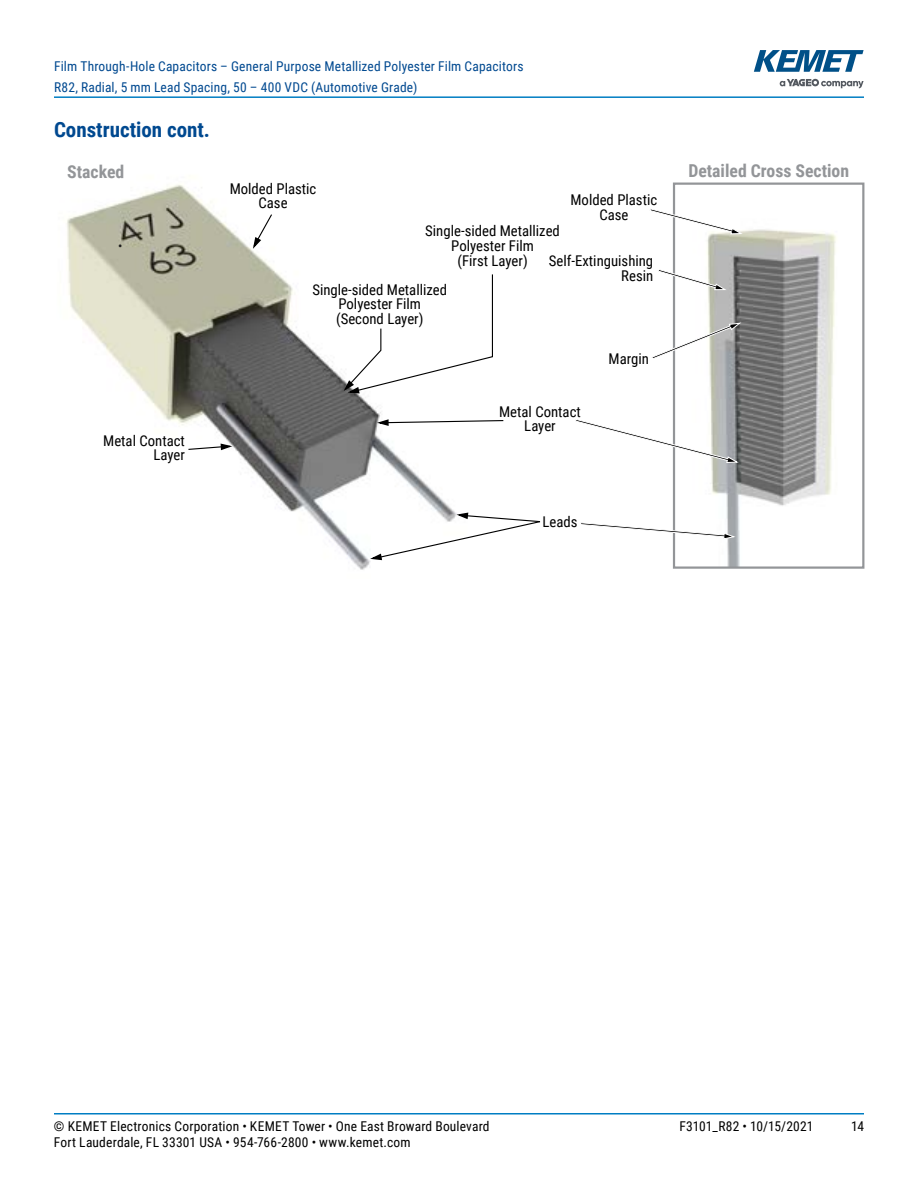
<style>
.page{position:relative;width:918px;height:1188px;background:#fff}
.page>*{position:absolute;margin:0;border:0;box-sizing:border-box;transform-origin:0 0}
.t1{font:22.2px "Myriad Pro";color:#1d1c1d}
.t2{font:700 21px "Roboto Condensed";color:#004990}
.t3{font:700 17.85px "Roboto Condensed";color:#939598}
.t4{font:14.85px/14.9px "Roboto Condensed";color:#000;text-align:center}
.t5{font:13.5px "Roboto Condensed";letter-spacing:.015em;color:#000}
.t6{font:13.5px/21px "Roboto Condensed";letter-spacing:.015em;color:#004990}
</style>
<div class="page">
<hr style="left:54px;top:1113px;width:810px;height:2px;background:#007dc3">
<hr style="left:54px;top:96px;width:810px;height:2px;background:#007dc3">
<svg style="left:780px;top:79px;width:84px;height:9px"></svg>
<svg style="left:754px;top:50px;width:110px;height:22px"></svg>
<img style="left:67px;top:184px;width:388px;height:386px">
<img style="left:707px;top:229px;width:129px;height:337px">
<div style="left:673px;top:183px;width:191px;height:386px;border:2px solid #939598"></div>
<svg style="left:252px;top:213px;width:21px;height:38px"></svg>
<svg style="left:187px;top:443px;width:48px;height:8px"></svg>
<svg style="left:374px;top:418px;width:130px;height:9px"></svg>
<svg style="left:368px;top:512px;width:173px;height:49px"></svg>
<svg style="left:342px;top:273px;width:151px;height:121px"></svg>
<svg style="left:576px;top:418px;width:164px;height:45px"></svg>
<svg style="left:652px;top:322px;width:90px;height:38px"></svg>
<svg style="left:581px;top:522px;width:155px;height:18px"></svg>
<svg style="left:650px;top:208px;width:94px;height:27px"></svg>
<svg style="left:658px;top:268px;width:69px;height:22px"></svg>
<p class="t6" style="left:54px;top:55px;width:471px">Film Through-Hole Capacitors – General Purpose Metallized Polyester Film Capacitors<br>R82, Radial, 5 mm Lead Spacing, 50 – 400 VDC (Automotive Grade)</p>
<h2 class="t2" style="left:54px;top:115px;width:158px">Construction cont.</h2>
<p class="t3" style="left:67px;top:159px;width:59px">Stacked</p>
<h1 class="t1" style="left:118px;top:226px;width:6px">.</h1>
<p class="t4" style="left:103px;top:432px;width:83px;text-align:right">Metal Contact<br>Layer</p>
<p class="t4" style="left:230px;top:180px;width:88px">Molded Plastic<br>Case</p>
<p class="t4" style="left:570px;top:192px;width:88px">Molded Plastic<br>Case</p>
<p class="t4" style="left:425px;top:223px;width:136px">Single-sided Metallized<br>Polyester Film<br>(First Layer)</p>
<p class="t4" style="left:549px;top:253px;width:106px;text-align:right">Self-Extinguishing<br>Resin</p>
<p class="t4" style="left:312px;top:281px;width:136px">Single-sided Metallized<br>Polyester Film<br>(Second Layer)</p>
<p class="t4" style="left:499px;top:403px;width:83px">Metal Contact<br>Layer</p>
<p class="t4" style="left:609px;top:351px;width:42px">Margin</p>
<p class="t4" style="left:543px;top:514px;width:37px">Leads</p>
<p class="t3" style="left:688px;top:158px;width:162px">Detailed Cross Section</p>
<p class="t5" style="left:54px;top:1116px;width:437px">© KEMET Electronics Corporation • KEMET Tower • One East Broward Boulevard</p>
<p class="t5" style="left:679px;top:1116px;width:136px">F3101_R82 • 10/15/2021</p>
<p class="t5" style="left:851px;top:1116px;width:14px">14</p>
<p class="t5" style="left:54px;top:1133px;width:358px">Fort Lauderdale, FL 33301 USA • 954-766-2800 • www.kemet.com</p>
</div>
